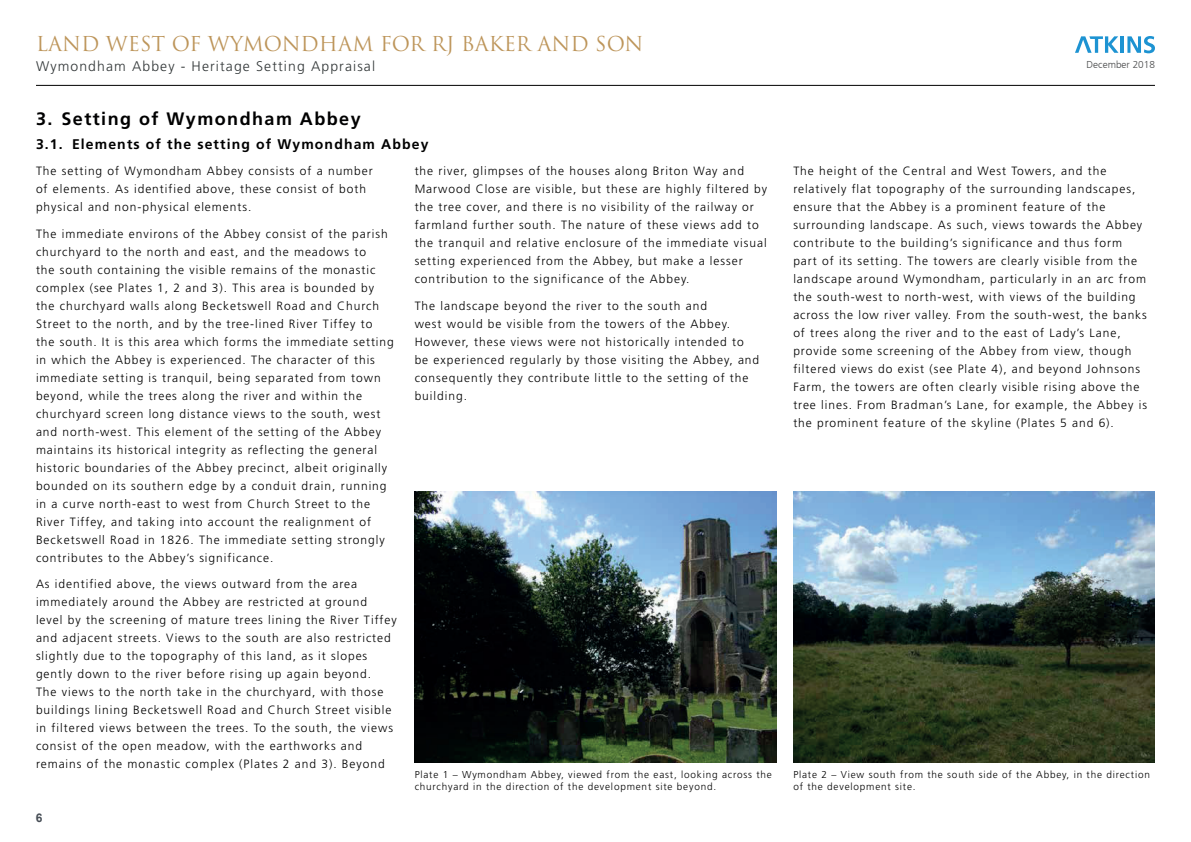
<style>
.page{position:relative;width:1191px;height:842px;background:#fff}
.page>*{position:absolute;margin:0;border:0;box-sizing:border-box;transform-origin:0 0}
.t1{font:20px "Trajan Pro";color:#bd955a}
.t2{font:700 18px "Frutiger LT Std";letter-spacing:.08em;color:#000001}
.t3{font:700 14px "Frutiger LT Std";letter-spacing:.08em;color:#000001}
.t4{font:300 14px "Frutiger LT Std";letter-spacing:.08em;color:#323738}
.t5{font:300 12px/18px "Frutiger LT Std";letter-spacing:.08em;color:#000001}
.t6{font:700 12px "Arial";color:#484f57}
.t7{font:300 10px/12px "Frutiger LT Std";letter-spacing:.08em;color:#000001}
.t8{font:300 10px "Frutiger";color:#4b4c4d}
</style>
<div class="page">
<svg style="left:1075px;top:36px;width:43px;height:17px"></svg>
<hr style="left:1120px;top:36px;width:3px;height:17px;background:#1d93d2">
<svg style="left:1127px;top:36px;width:28px;height:17px"></svg>
<hr style="left:36px;top:85px;width:1119px;height:1px;background:#000001">
<img style="left:415px;top:491px;width:361px;height:272px">
<img style="left:793px;top:491px;width:362px;height:272px">
<h1 class="t1" style="left:36px;top:31px;width:609px">LAND WEST OF WYMONDHAM FOR RJ BAKER AND SON</h1>
<p class="t4" style="left:36px;top:58px;width:341px">Wymondham Abbey - Heritage Setting Appraisal</p>
<h2 class="t2" style="left:36px;top:108px;width:326px">3. Setting of Wymondham Abbey</h2>
<p class="t3" style="left:36px;top:136px;width:394px">3.1. Elements of the setting of Wymondham Abbey</p>
<p class="t8" style="left:1086px;top:59px;width:70px">December 2018</p>
<p class="t5" style="left:36px;top:162px;width:338px">The setting of Wymondham Abbey consists of a number of elements. As identified above, these consist of both physical and non-physical elements.</p>
<p class="t5" style="left:36px;top:225px;width:359px">The immediate environs of the Abbey consist of the parish churchyard to the north and east, and the meadows to<br>the south containing the visible remains of the monastic complex (see Plates 1, 2 and 3). This area is bounded by the churchyard walls along Becketswell Road and Church Street to the north, and by the tree-lined River Tiffey to the south. It is this area which forms the immediate setting in which the Abbey is experienced. The character of this immediate setting is tranquil, being separated from town beyond, while the trees along the river and within the churchyard screen long distance views to the south, west and north-west. This element of the setting of the Abbey maintains its historical integrity as reflecting the general historic boundaries of the Abbey precinct, albeit originally bounded on its southern edge by a conduit drain, running in a curve north-east to west from Church Street to the River Tiffey, and taking into account the realignment of Becketswell Road in 1826. The immediate setting strongly contributes to the Abbey’s significance.</p>
<p class="t5" style="left:36px;top:575px;width:362px">As identified above, the views outward from the area immediately around the Abbey are restricted at ground<br>level by the screening of mature trees lining the River Tiffey and adjacent streets. Views to the south are also restricted slightly due to the topography of this land, as it slopes gently down to the river before rising up again beyond.<br>The views to the north take in the churchyard, with those buildings lining Becketswell Road and Church Street visible in filtered views between the trees. To the south, the views consist of the open meadow, with the earthworks and remains of the monastic complex (Plates 2 and 3). Beyond</p>
<p class="t6" style="left:36px;top:810px;width:8px">6</p>
<p class="t5" style="left:415px;top:162px;width:354px">the river, glimpses of the houses along Briton Way and Marwood Close are visible, but these are highly filtered by the tree cover, and there is no visibility of the railway or farmland further south. The nature of these views add to the tranquil and relative enclosure of the immediate visual setting experienced from the Abbey, but make a lesser contribution to the significance of the Abbey.</p>
<p class="t5" style="left:415px;top:297px;width:346px">The landscape beyond the river to the south and<br>west would be visible from the towers of the Abbey.<br>However, these views were not historically intended to be experienced regularly by those visiting the Abbey, and consequently they contribute little to the setting of the building.</p>
<p class="t5" style="left:793px;top:162px;width:355px">The height of the Central and West Towers, and the relatively flat topography of the surrounding landscapes, ensure that the Abbey is a prominent feature of the surrounding landscape. As such, views towards the Abbey contribute to the building’s significance and thus form part of its setting. The towers are clearly visible from the landscape around Wymondham, particularly in an arc from the south-west to north-west, with views of the building across the low river valley. From the south-west, the banks of trees along the river and to the east of Lady’s Lane, provide some screening of the Abbey from view, though filtered views do exist (see Plate 4), and beyond Johnsons Farm, the towers are often clearly visible rising above the tree lines. From Bradman’s Lane, for example, the Abbey is the prominent feature of the skyline (Plates 5 and 6).</p>
<p class="t7" style="left:415px;top:769px;width:359px">Plate 1 – Wymondham Abbey, viewed from the east, looking across the churchyard in the direction of the development site beyond.</p>
<p class="t7" style="left:793px;top:769px;width:358px">Plate 2 – View south from the south side of the Abbey, in the direction of the development site.</p>
</div>
